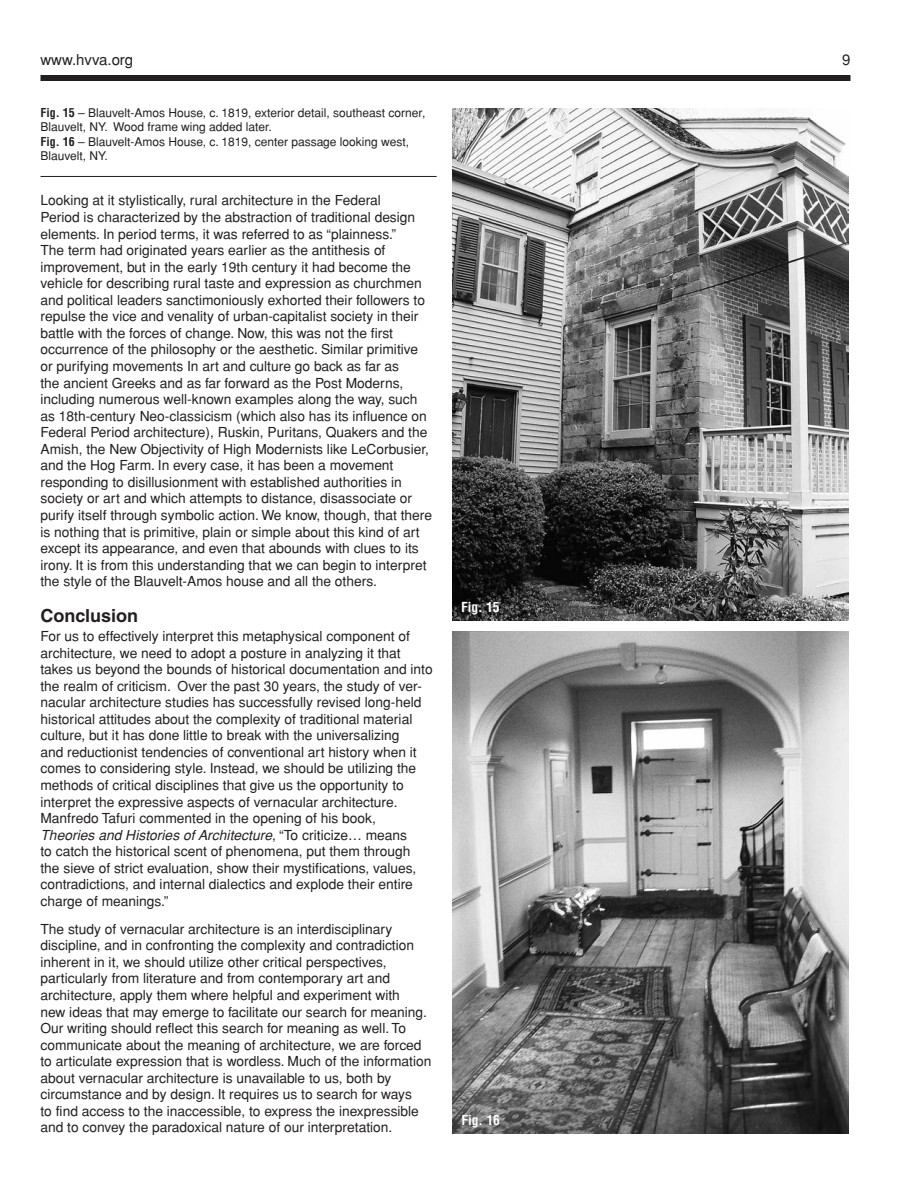
<style>
.page{position:relative;width:918px;height:1188px;background:#fff}
.page>*{position:absolute;margin:0;border:0;box-sizing:border-box;transform-origin:0 0}
.t1{font:700 18px "Helvetica";color:#231f20}
.t2{font:15px "Helvetica";color:#231f20}
.t3{font:13.8px/16.5px "Helvetica";color:#231f20}
.t4{font:700 condensed 13.5px "Helvetica";color:#fff}
.t5{font:12px/14.4px "Helvetica";color:#231f20}
.s1{font-weight:700;font-stretch:condensed}
.s2{font-style:italic}
</style>
<div class="page">
<div style="left:40px;top:75px;width:810px;height:6px;background:#231f20"></div>
<img style="left:452px;top:108px;width:396px;height:513px">
<img style="left:452px;top:631px;width:396px;height:503px">
<hr style="left:40px;top:176px;width:397px;height:1px;background:#231f20">
<p class="t2" style="left:40px;top:51px;width:94px">www.hvva.org</p>
<p class="t2" style="left:842px;top:51px;width:10px">9</p>
<p class="t5" style="left:40px;top:106px;width:386px"><span class="s1">Fig. 15</span> – Blauvelt-Amos House, c. 1819, exterior detail, southeast corner, Blauvelt, NY. Wood frame wing added later.<br><span class="s1">Fig. 16</span> – Blauvelt-Amos House, c. 1819, center passage looking west, Blauvelt, NY.</p>
<p class="t3" style="left:40px;top:192px;width:393px">Looking at it stylistically, rural architecture in the Federal<br>Period is characterized by the abstraction of traditional design elements. In period terms, it was referred to as “plainness.”<br>The term had originated years earlier as the antithesis of improvement, but in the early 19th century it had become the vehicle for describing rural taste and expression as churchmen and political leaders sanctimoniously exhorted their followers to repulse the vice and venality of urban-capitalist society in their battle with the forces of change. Now, this was not the first occurrence of the philosophy or the aesthetic. Similar primitive or purifying movements In art and culture go back as far as<br>the ancient Greeks and as far forward as the Post Moderns, including numerous well-known examples along the way, such as 18th-century Neo-classicism (which also has its influence on Federal Period architecture), Ruskin, Puritans, Quakers and the Amish, the New Objectivity of High Modernists like LeCorbusier, and the Hog Farm. In every case, it has been a movement responding to disillusionment with established authorities in society or art and which attempts to distance, disassociate or purify itself through symbolic action. We know, though, that there is nothing that is primitive, plain or simple about this kind of art except its appearance, and even that abounds with clues to its irony. It is from this understanding that we can begin to interpret the style of the Blauvelt-Amos house and all the others.</p>
<h1 class="t1" style="left:40px;top:609px;width:99px">Conclusion</h1>
<p class="t3" style="left:40px;top:628px;width:394px">For us to effectively interpret this metaphysical component of architecture, we need to adopt a posture in analyzing it that takes us beyond the bounds of historical documentation and into the realm of criticism. Over the past 30 years, the study of ver&shy;nacular architecture studies has successfully revised long-held historical attitudes about the complexity of traditional material culture, but it has done little to break with the universalizing<br>and reductionist tendencies of conventional art history when it comes to considering style. Instead, we should be utilizing the methods of critical disciplines that give us the opportunity to interpret the expressive aspects of vernacular architecture.<br>Manfredo Tafuri commented in the opening of his book, <span class="s2">Theories and Histories of Architecture</span>, “To criticize… means<br>to catch the historical scent of phenomena, put them through the sieve of strict evaluation, show their mystifications, values, contradictions, and internal dialectics and explode their entire charge of meanings.”</p>
<p class="t3" style="left:40px;top:921px;width:392px">The study of vernacular architecture is an interdisciplinary discipline, and in confronting the complexity and contradiction inherent in it, we should utilize other critical perspectives, particularly from literature and from contemporary art and architecture, apply them where helpful and experiment with<br>new ideas that may emerge to facilitate our search for meaning.<br>Our writing should reflect this search for meaning as well. To communicate about the meaning of architecture, we are forced to articulate expression that is wordless. Much of the information about vernacular architecture is unavailable to us, both by circumstance and by design. It requires us to search for ways<br>to find access to the inaccessible, to express the inexpressible and to convey the paradoxical nature of our interpretation.</p>
<p class="t4" style="left:461px;top:599px;width:40px">Fig. 15</p>
<p class="t4" style="left:461px;top:1112px;width:40px">Fig. 16</p>
</div>
